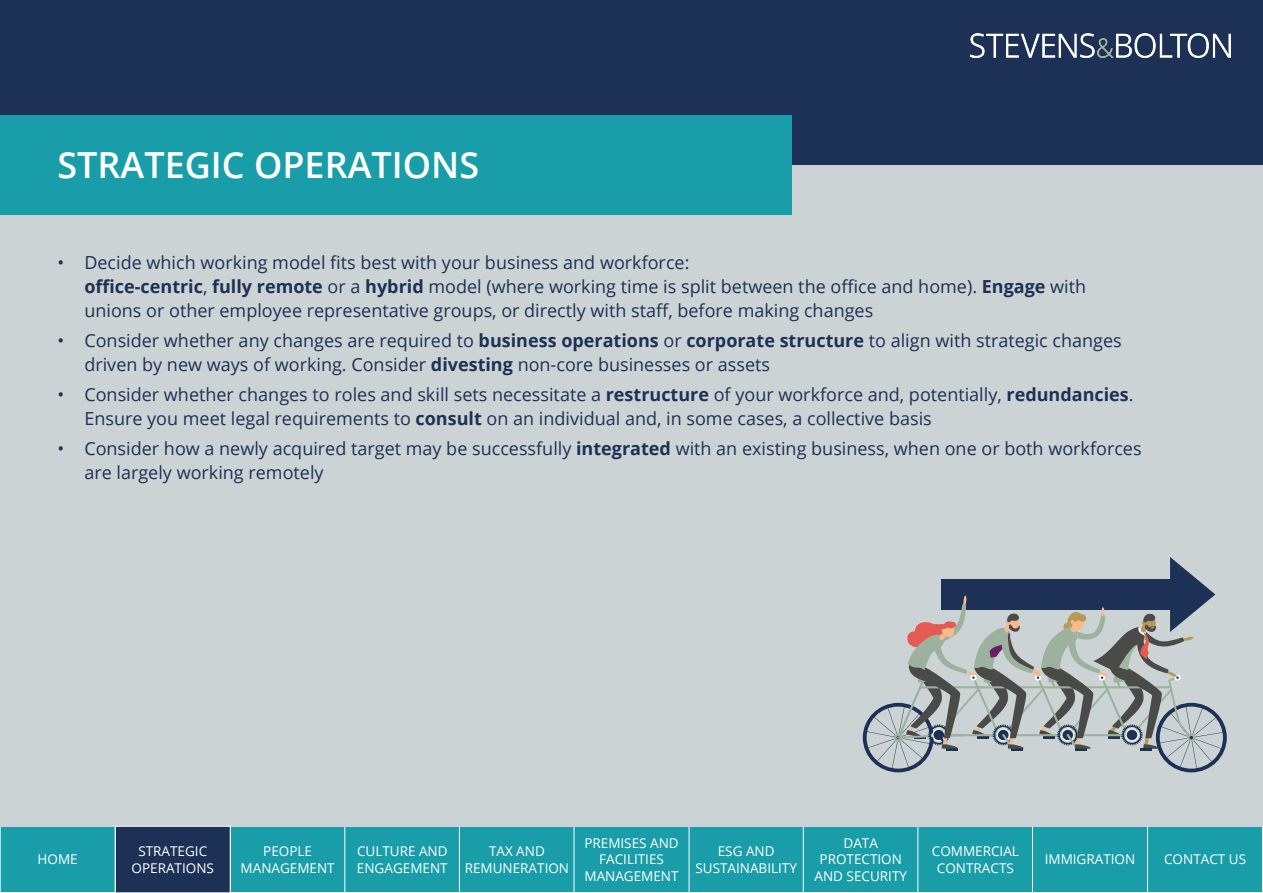
<style>
.page{position:relative;width:1263px;height:893px;background:#fff}
.page>*{position:absolute;margin:0;border:0;box-sizing:border-box;transform-origin:0 0}
.t1{font:600 36px "Open Sans";color:#fff}
.t2{font:18px/24px "Open Sans";color:#1c3155}
.t3{font:13.5px/16.5px "Open Sans";color:#fff;text-align:center}
.s1{font-weight:700}
</style>
<div class="page">
<div style="left:689px;top:826px;width:115px;height:66px;background:#199da9"></div>
<div style="left:688px;top:826px;width:116px;height:67px;border:1px solid #fff"></div>
<div style="left:803px;top:826px;width:115px;height:66px;background:#199da9"></div>
<div style="left:803px;top:826px;width:115px;height:67px;border:1px solid #fff"></div>
<div style="left:918px;top:826px;width:115px;height:66px;background:#199da9"></div>
<div style="left:918px;top:826px;width:115px;height:67px;border:1px solid #fff"></div>
<div style="left:1032px;top:826px;width:115px;height:66px;background:#199da9"></div>
<div style="left:1032px;top:826px;width:116px;height:67px;border:1px solid #fff"></div>
<div style="left:230px;top:826px;width:115px;height:66px;background:#199da9"></div>
<div style="left:230px;top:826px;width:115px;height:67px;border:1px solid #fff"></div>
<div style="left:345px;top:826px;width:115px;height:66px;background:#199da9"></div>
<div style="left:345px;top:826px;width:115px;height:67px;border:1px solid #fff"></div>
<div style="left:459px;top:826px;width:115px;height:66px;background:#199da9"></div>
<div style="left:459px;top:826px;width:116px;height:67px;border:1px solid #fff"></div>
<div style="left:574px;top:826px;width:115px;height:66px;background:#199da9"></div>
<div style="left:574px;top:826px;width:115px;height:67px;border:1px solid #fff"></div>
<div style="left:1147px;top:826px;width:115px;height:66px;background:#199da9"></div>
<div style="left:1147px;top:826px;width:116px;height:67px;border:1px solid #fff"></div>
<div style="left:0;top:826px;width:115px;height:66px;background:#199da9"></div>
<div style="left:0;top:826px;width:115px;height:67px;border:1px solid #fff"></div>
<div style="left:0;top:165px;width:1262px;height:661px;background:#ccd3d4"></div>
<div style="left:115px;top:826px;width:115px;height:67px;background:#1c3155"></div>
<div style="left:115px;top:826px;width:115px;height:67px;border:1px solid #fff"></div>
<div style="left:0;top:0;width:1263px;height:165px;background:#1c3155"></div>
<svg style="left:863px;top:557px;width:364px;height:215px"></svg>
<div style="left:0;top:115px;width:792px;height:99px;background:#199da9"></div>
<img style="left:970px;top:34px;width:260px;height:23px">
<h1 class="t1" style="left:57px;top:141px;width:423px">STRATEGIC OPERATIONS</h1>
<p class="t2" style="left:84px;top:250px;width:1003px;text-indent:-27px">• Decide which working model fits best with your business and workforce:<br><span class="s1">office-centric</span>, <span class="s1">fully remote</span> or a <span class="s1">hybrid</span> model (where working time is split between the office and home). <span class="s1">Engage</span> with unions or other employee representative groups, or directly with staff, before making changes</p>
<p class="t2" style="left:84px;top:328px;width:1039px;text-indent:-27px">• Consider whether any changes are required to <span class="s1">business operations</span> or <span class="s1">corporate structure</span> to align with strategic changes driven by new ways of working. Consider <span class="s1">divesting</span> non-core businesses or assets</p>
<p class="t2" style="left:84px;top:382px;width:1051px;text-indent:-27px">• Consider whether changes to roles and skill sets necessitate a <span class="s1">restructure</span> of your workforce and, potentially, <span class="s1">redundancies</span>.<br>Ensure you meet legal requirements to <span class="s1">consult</span> on an individual and, in some cases, a collective basis</p>
<p class="t2" style="left:84px;top:436px;width:1059px;text-indent:-27px">• Consider how a newly acquired target may be successfully <span class="s1">integrated</span> with an existing business, when one or both workforces are largely working remotely</p>
<p class="t3" style="left:241px;top:843px;width:96px">PEOPLE<br>MANAGEMENT</p>
<p class="t3" style="left:357px;top:843px;width:92px;text-align:left">CULTURE AND<br>ENGAGEMENT</p>
<p class="t3" style="left:465px;top:843px;width:106px">TAX AND<br>REMUNERATION</p>
<p class="t3" style="left:584px;top:834px;width:96px">PREMISES AND<br>FACILITIES<br>MANAGEMENT</p>
<p class="t3" style="left:695px;top:843px;width:103px">ESG AND<br>SUSTAINABILITY</p>
<p class="t3" style="left:814px;top:834px;width:94px">DATA<br>PROTECTION<br>AND SECURITY</p>
<p class="t3" style="left:932px;top:843px;width:89px">COMMERCIAL<br>CONTRACTS</p>
<p class="t3" style="left:1045px;top:851px;width:92px">IMMIGRATION</p>
<p class="t3" style="left:132px;top:843px;width:84px">STRATEGIC<br>OPERATIONS</p>
<p class="t3" style="left:38px;top:851px;width:42px">HOME</p>
<p class="t3" style="left:1164px;top:851px;width:83px">CONTACT US</p>
</div>
